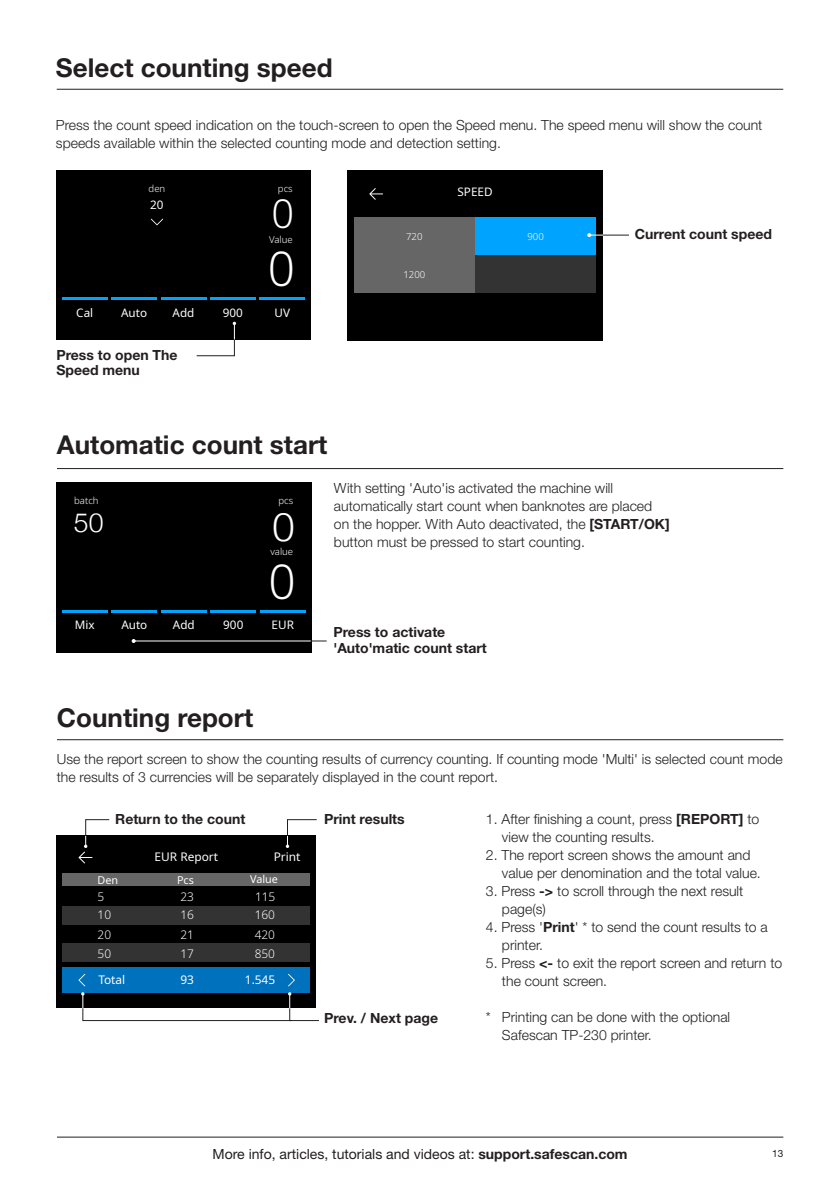
<style>
.page{position:relative;width:840px;height:1191px;background:#fff}
.page>*{position:absolute;margin:0;border:0;box-sizing:border-box;transform-origin:0 0}
.t1{font:300 47.8px "Noto Sans";color:#fff}
.t2{font:300 39.8px "Noto Sans";color:#fff}
.t3{font:300 39.8px "Helvetica Neue";color:#fff}
.t4{font:300 26.6px "Helvetica Neue";color:#fff}
.t5{font:700 26px "Helvetica Neue LT Std";color:#231f20}
.t6{font:300 14px/18px "Helvetica Neue LT Std";color:#231f20}
.t7{font:700 14px/15.2px "Helvetica Neue LT Std";color:#231f20}
.t8{font:14px "Helvetica Neue LT Std";color:#231f20}
.t9{font:300 11.8px/19.4px "Noto Sans";color:#fff}
.t10{font:11.8px "Noto Sans";color:#fff}
.t11{font:11.6px "Noto Sans";color:#fff}
.t12{font:10.8px "Noto Sans";color:#fff}
.t13{font:10px "Helvetica Neue LT Std";color:#231f20}
.t14{font:300 9.6px "Noto Sans";color:#fff}
.s1{font-weight:700}
</style>
<div class="page">
<hr style="left:57px;top:1136px;width:725px;height:1px;background:#231f20">
<hr style="left:57px;top:89px;width:725px;height:1px;background:#231f20">
<div style="left:56px;top:170px;width:255px;height:170px;background:#000"></div>
<hr style="left:62px;top:298px;width:46px;height:2px;background:#00a4ff">
<hr style="left:111px;top:298px;width:46px;height:2px;background:#00a4ff">
<hr style="left:259px;top:298px;width:46px;height:2px;background:#00a4ff">
<hr style="left:210px;top:298px;width:45px;height:2px;background:#00a4ff">
<hr style="left:161px;top:298px;width:45px;height:2px;background:#00a4ff">
<svg style="left:151px;top:219px;width:12px;height:6px"></svg>
<div style="left:347px;top:170px;width:255px;height:170px;background:#000"></div>
<div style="left:354px;top:217px;width:120px;height:37px;background:#666"></div>
<div style="left:354px;top:256px;width:120px;height:37px;background:#666"></div>
<div style="left:475px;top:217px;width:120px;height:37px;background:#00a4ff"></div>
<div style="left:475px;top:256px;width:120px;height:37px;background:#333"></div>
<svg style="left:369px;top:188px;width:14px;height:12px"></svg>
<svg style="left:196px;top:322px;width:40px;height:34px"></svg>
<svg style="left:587px;top:233px;width:41px;height:4px"></svg>
<div style="left:56px;top:482px;width:255px;height:171px;background:#000"></div>
<hr style="left:62px;top:611px;width:46px;height:2px;background:#00a4ff">
<hr style="left:111px;top:611px;width:46px;height:2px;background:#00a4ff">
<hr style="left:260px;top:611px;width:45px;height:2px;background:#00a4ff">
<hr style="left:210px;top:611px;width:46px;height:2px;background:#00a4ff">
<hr style="left:161px;top:611px;width:45px;height:2px;background:#00a4ff">
<hr style="left:57px;top:739px;width:726px;height:1px;background:#231f20">
<hr style="left:57px;top:468px;width:726px;height:1px;background:#231f20">
<div style="left:57px;top:835px;width:259px;height:173px;background:#000"></div>
<div style="left:63px;top:967px;width:247px;height:26px;background:#0071bc"></div>
<svg style="left:78px;top:973px;width:7px;height:13px"></svg>
<div style="left:63px;top:873px;width:247px;height:13px;background:#666"></div>
<div style="left:63px;top:905px;width:247px;height:19px;background:#333"></div>
<div style="left:63px;top:943px;width:247px;height:19px;background:#333"></div>
<svg style="left:288px;top:973px;width:7px;height:13px"></svg>
<svg style="left:78px;top:819px;width:32px;height:44px"></svg>
<svg style="left:81px;top:992px;width:238px;height:29px"></svg>
<svg style="left:285px;top:819px;width:32px;height:29px"></svg>
<svg style="left:310px;top:640px;width:16px;height:1px"></svg>
<hr style="left:134px;top:640px;width:176px;height:1px;background:#fff">
<svg style="left:132px;top:639px;width:4px;height:4px"></svg>
<p class="t5" style="left:56px;top:51px;width:278px">Select counting speed</p>
<p class="t6" style="left:56px;top:115px;width:707px">Press the count speed indication on the touch-screen to open the Speed menu. The speed menu will show the count speeds available within the selected counting mode and detection setting.</p>
<p class="t14" style="left:148px;top:181px;width:18px">den</p>
<p class="t11" style="left:150px;top:196px;width:15px">20</p>
<p class="t14" style="left:278px;top:181px;width:16px">pcs</p>
<p class="t2" style="left:271px;top:185px;width:24px">0</p>
<p class="t14" style="left:269px;top:232px;width:25px">Value</p>
<p class="t1" style="left:268px;top:235px;width:29px">0</p>
<p class="t11" style="left:76px;top:304px;width:18px">Cal</p>
<p class="t11" style="left:223px;top:304px;width:22px">900</p>
<p class="t11" style="left:274px;top:304px;width:17px">UV</p>
<p class="t11" style="left:121px;top:304px;width:27px">Auto</p>
<p class="t11" style="left:172px;top:304px;width:23px">Add</p>
<p class="t7" style="left:56px;top:347px;width:123px">Press to open The<br>Speed menu</p>
<p class="t5" style="left:57px;top:428px;width:272px">Automatic count start</p>
<p class="t14" style="left:406px;top:229px;width:18px">720</p>
<p class="t14" style="left:403px;top:267px;width:23px">1200</p>
<p class="t11" style="left:457px;top:183px;width:37px">SPEED</p>
<p class="t14" style="left:527px;top:229px;width:18px">900</p>
<p class="t7" style="left:634px;top:226px;width:139px">Current count speed</p>
<p class="t14" style="left:74px;top:494px;width:26px">batch</p>
<p class="t14" style="left:278px;top:494px;width:16px">pcs</p>
<p class="t4" style="left:74px;top:506px;width:31px">50</p>
<p class="t3" style="left:272px;top:502px;width:24px">0</p>
<p class="t14" style="left:270px;top:545px;width:24px">value</p>
<p class="t1" style="left:268px;top:548px;width:29px">0</p>
<p class="t11" style="left:121px;top:617px;width:27px">Auto</p>
<p class="t11" style="left:173px;top:617px;width:23px">Add</p>
<p class="t11" style="left:271px;top:617px;width:24px">EUR</p>
<p class="t11" style="left:75px;top:617px;width:21px">Mix</p>
<p class="t11" style="left:223px;top:617px;width:22px">900</p>
<p class="t5" style="left:57px;top:701px;width:197px">Counting report</p>
<p class="t6" style="left:334px;top:478px;width:337px">With setting 'Auto'is activated the machine will automatically start count when banknotes are placed on the hopper. With Auto deactivated, the <span class="s1">[START/OK] </span>button must be pressed to start counting.</p>
<p class="t7" style="left:333px;top:624px;width:155px">Press to activate 'Auto'matic count start</p>
<p class="t6" style="left:57px;top:750px;width:727px">Use the report screen to show the counting results of currency counting. If counting mode 'Multi' is selected count mode the results of 3 currencies will be separately displayed in the count report.</p>
<p class="t7" style="left:115px;top:811px;width:131px">Return to the count</p>
<p class="t10" style="left:154px;top:848px;width:65px">EUR Report</p>
<p class="t10" style="left:273px;top:848px;width:28px">Print</p>
<p class="t12" style="left:98px;top:872px;width:22px">Den</p>
<p class="t12" style="left:177px;top:872px;width:18px">Pcs</p>
<p class="t12" style="left:250px;top:871px;width:29px">Value</p>
<p class="t9" style="left:98px;top:905px;width:15px">10<br>20</p>
<p class="t9" style="left:180px;top:905px;width:15px">16<br>21</p>
<p class="t9" style="left:255px;top:886px;width:22px">115</p>
<p class="t9" style="left:98px;top:887px;width:8px">5</p>
<p class="t9" style="left:180px;top:887px;width:15px">23</p>
<p class="t9" style="left:254px;top:905px;width:22px">160<br>420</p>
<p class="t9" style="left:98px;top:944px;width:15px">50</p>
<p class="t9" style="left:180px;top:944px;width:15px">17</p>
<p class="t9" style="left:254px;top:944px;width:22px">850</p>
<p class="t10" style="left:98px;top:971px;width:28px">Total</p>
<p class="t10" style="left:180px;top:971px;width:15px">93</p>
<p class="t10" style="left:245px;top:971px;width:32px">1.545</p>
<p class="t7" style="left:324px;top:811px;width:82px">Print results</p>
<p class="t7" style="left:324px;top:1010px;width:115px">Prev. / Next page</p>
<p class="t6" style="left:501px;top:810px;width:259px;text-indent:-16px">1. After finishing a count, press <span class="s1">[REPORT]</span> to view the counting results.</p>
<p class="t6" style="left:501px;top:846px;width:260px;text-indent:-16px">2. The report screen shows the amount and value per denomination and the total value.</p>
<p class="t6" style="left:501px;top:882px;width:243px;text-indent:-16px">3. Press <span class="s1">-&gt;</span> to scroll through the next result page(s)</p>
<p class="t6" style="left:501px;top:918px;width:267px;text-indent:-16px">4. Press '<span class="s1">Print</span>' * to send the count results to a printer.</p>
<p class="t6" style="left:501px;top:954px;width:282px;text-indent:-16px">5. Press <span class="s1">&lt;-</span> to exit the report screen and return to the count screen.</p>
<p class="t6" style="left:501px;top:1008px;width:229px;text-indent:-16px">* Printing can be done with the optional<br>Safescan TP-230 printer.</p>
<p class="t8" style="left:212px;top:1145px;width:416px">More info, articles, tutorials and videos at: <span class="s1">support.safescan.com</span></p>
<p class="t13" style="left:771px;top:1147px;width:13px">13</p>
</div>
